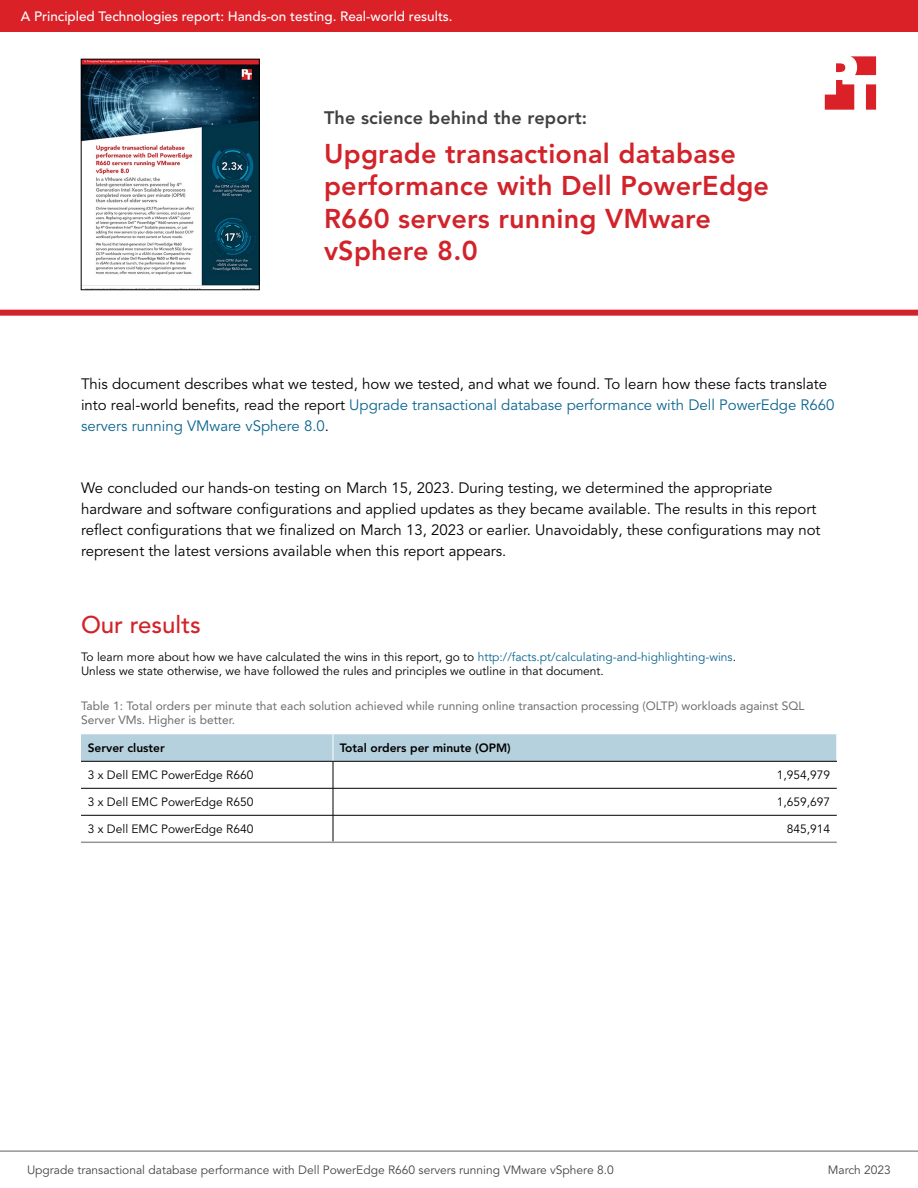
<style>
.page{position:relative;width:918px;height:1188px;background:#fff}
.page>*{position:absolute;margin:0;border:0;box-sizing:border-box;transform-origin:0 0}
.t1{font:800 27px/32.4px "Avenir LT Pro";letter-spacing:.01em;color:#d2232a}
.t2{font:500 24px "Avenir LT Pro";color:#d2232a}
.t3{font:800 18px "Avenir LT Pro";letter-spacing:.01em;color:#414042}
.t4{font:15px/21px "Avenir LT Pro";color:#000}
.t5{font:500 13.5px "Avenir LT Pro";color:#fff}
.t6{font:12px/14.4px "Avenir LT Pro";color:#000}
.t7{font:12px/14.4px "Avenir LT Pro";color:#6d6e71}
.t8{font:12px "Avenir LT Pro";color:#464547}
.t9{font:800 12px "Avenir LT Pro";color:#000}
.s1{color:#0d6690}
</style>
<div class="page">
<svg style="left:81px;top:59px;width:179px;height:231px"></svg>
<div style="left:0;top:310px;width:918px;height:6px;background:#d2232a"></div>
<svg style="left:825px;top:56px;width:51px;height:54px"></svg>
<svg style="left:81px;top:734px;width:756px;height:108px"></svg>
<hr style="left:81px;top:761px;width:252px;height:1px;background:#000">
<hr style="left:333px;top:761px;width:504px;height:1px;background:#000">
<hr style="left:81px;top:815px;width:252px;height:1px;background:#000">
<hr style="left:333px;top:815px;width:504px;height:1px;background:#000">
<hr style="left:81px;top:842px;width:252px;height:1px;background:#939598">
<hr style="left:333px;top:842px;width:504px;height:1px;background:#939598">
<hr style="left:0;top:1151px;width:918px;height:1px;background:#616264">
<div style="left:0;top:0;width:918px;height:32px;background:#da2128"></div>
<p class="t5" style="left:21px;top:9px;width:433px">A Principled Technologies report: Hands-on testing. Real-world results.</p>
<p class="t3" style="left:324px;top:107px;width:265px">The science behind the report:</p>
<h1 class="t1" style="left:324px;top:137px;width:447px">Upgrade transactional database performance with Dell PowerEdge<br>R660 servers running VMware vSphere 8.0</h1>
<p class="t4" style="left:81px;top:374px;width:755px">This document describes what we tested, how we tested, and what we found. To learn how these facts translate into real-world benefits, read the report <span class="s1">Upgrade transactional database performance with Dell PowerEdge R660 servers running VMware vSphere 8.0</span>.</p>
<p class="t4" style="left:81px;top:478px;width:741px">We concluded our hands-on testing on March 15, 2023. During testing, we determined the appropriate hardware and software configurations and applied updates as they became available. The results in this report reflect configurations that we finalized on March 13, 2023 or earlier. Unavoidably, these configurations may not represent the latest versions available when this report appears.</p>
<h2 class="t2" style="left:81px;top:610px;width:121px">Our results</h2>
<p class="t6" style="left:81px;top:650px;width:657px">To learn more about how we have calculated the wins in this report, go to <span class="s1">http://facts.pt/calculating-and-highlighting-wins</span>.<br>Unless we state otherwise, we have followed the rules and principles we outline in that document.</p>
<p class="t7" style="left:81px;top:698px;width:725px">Table 1: Total orders per minute that each solution achieved while running online transaction processing (OLTP) workloads against SQL<br>Server VMs. Higher is better.</p>
<p class="t9" style="left:88px;top:741px;width:79px">Server cluster</p>
<p class="t9" style="left:340px;top:741px;width:173px">Total orders per minute (OPM)</p>
<p class="t6" style="left:88px;top:768px;width:167px">3 x Dell EMC PowerEdge R660</p>
<p class="t6" style="left:777px;top:768px;width:55px">1,954,979</p>
<p class="t6" style="left:88px;top:795px;width:167px">3 x Dell EMC PowerEdge R650</p>
<p class="t6" style="left:777px;top:795px;width:55px">1,659,697</p>
<p class="t6" style="left:88px;top:822px;width:167px">3 x Dell EMC PowerEdge R640</p>
<p class="t6" style="left:787px;top:822px;width:45px">845,914</p>
<p class="t8" style="left:27px;top:1163px;width:588px">Upgrade transactional database performance with Dell PowerEdge R660 servers running VMware vSphere 8.0</p>
<p class="t8" style="left:828px;top:1163px;width:65px">March 2023</p>
</div>
